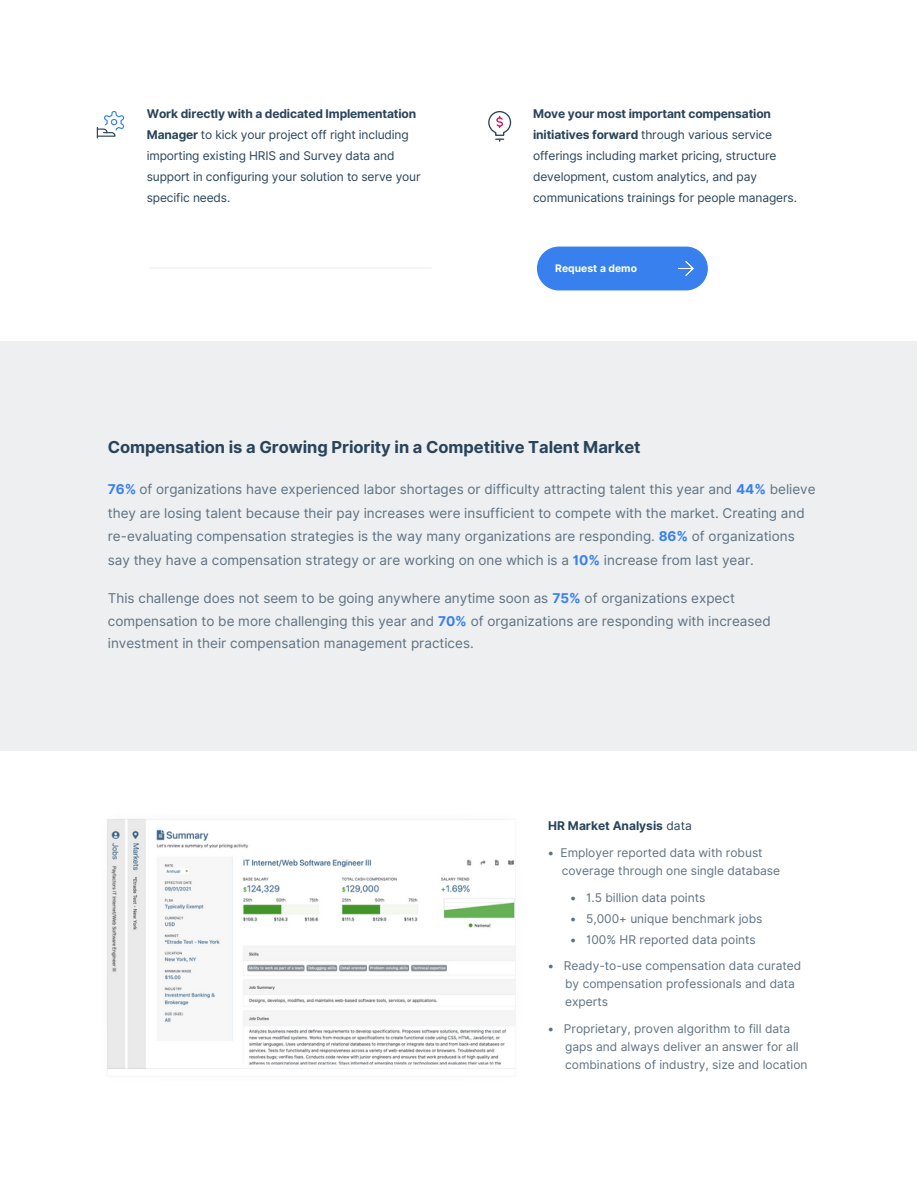
<style>
.page{position:relative;width:918px;height:1188px;background:#fff}
.page>*{position:absolute;margin:0;border:0;box-sizing:border-box;transform-origin:0 0}
.t1{font:700 16.5px "Inter";letter-spacing:-.005em;color:#28435a}
.t2{font:13.5px/23.7px "Inter";color:#5e7182}
.t3{font:12px/21px "Inter";letter-spacing:-.01em;color:#28435a}
.t4{font:12px/18px "Inter";color:#5e7182}
.t5{font:700 12px "Inter";color:#28435a}
.t6{font:700 10.35px "Inter";color:#fff}
.s1{font-weight:700}
.s2{font-weight:700;color:#3880ee}
.s3{font-weight:400}
</style>
<div class="page">
<div style="left:0;top:341px;width:917px;height:410px;background:#edeff0"></div>
<div style="left:537px;top:247px;width:171px;height:43px;background:#3880ee;border-radius:22px"></div>
<img style="left:679px;top:261px;width:14px;height:15px">
<hr style="left:149px;top:267px;width:283px;height:2px;background:#edeff0">
<svg style="left:96px;top:111px;width:28px;height:27px"></svg>
<svg style="left:488px;top:111px;width:24px;height:30px"></svg>
<img style="left:107px;top:819px;width:409px;height:250px">
<p class="t3" style="left:147px;top:103px;width:275px"><span class="s1">Work directly with a dedicated Implementation Manager</span> to kick your project off right including importing existing HRIS and Survey data and support in configuring your solution to serve your specific needs.</p>
<p class="t3" style="left:533px;top:103px;width:265px"><span class="s1">Move your most important compensation initiatives forward</span> through various service offerings including market pricing, structure development, custom analytics, and pay communications trainings for people managers.</p>
<p class="t6" style="left:555px;top:262px;width:83px">Request a demo</p>
<p class="t1" style="left:108px;top:437px;width:534px">Compensation is a Growing Priority in a Competitive Talent Market</p>
<p class="t2" style="left:108px;top:477px;width:709px"><span class="s2">76%</span> of organizations have experienced labor shortages or difficulty attracting talent this year and <span class="s2">44%</span> believe they are losing talent because their pay increases were insufficient to compete with the market. Creating and re-evaluating compensation strategies is the way many organizations are responding. <span class="s2">86%</span> of organizations say they have a compensation strategy or are working on one which is a <span class="s2">10%</span> increase from last year.</p>
<p class="t2" style="left:108px;top:587px;width:665px;line-height:22.5px">This challenge does not seem to be going anywhere anytime soon as <span class="s2">75%</span> of organizations expect compensation to be more challenging this year and <span class="s2">70%</span> of organizations are responding with increased investment in their compensation management practices.</p>
<p class="t5" style="left:548px;top:819px;width:145px">HR Market Analysis <span class="s3">data</span></p>
<p class="t4" style="left:562px;top:844px;width:220px;text-indent:-13px">• Employer reported data with robust coverage through one single database</p>
<p class="t4" style="left:571px;top:889px;width:136px">• 1.5 billion data points</p>
<p class="t4" style="left:571px;top:910px;width:193px">• 5,000+ unique benchmark jobs</p>
<p class="t4" style="left:571px;top:931px;width:187px">• 100% HR reported data points</p>
<p class="t4" style="left:565px;top:957px;width:238px;text-indent:-17px">• Ready-to-use compensation data curated by compensation professionals and data experts</p>
<p class="t4" style="left:565px;top:1020px;width:244px;text-indent:-17px">• Proprietary, proven algorithm to fill data gaps and always deliver an answer for all combinations of industry, size and location</p>
</div>
